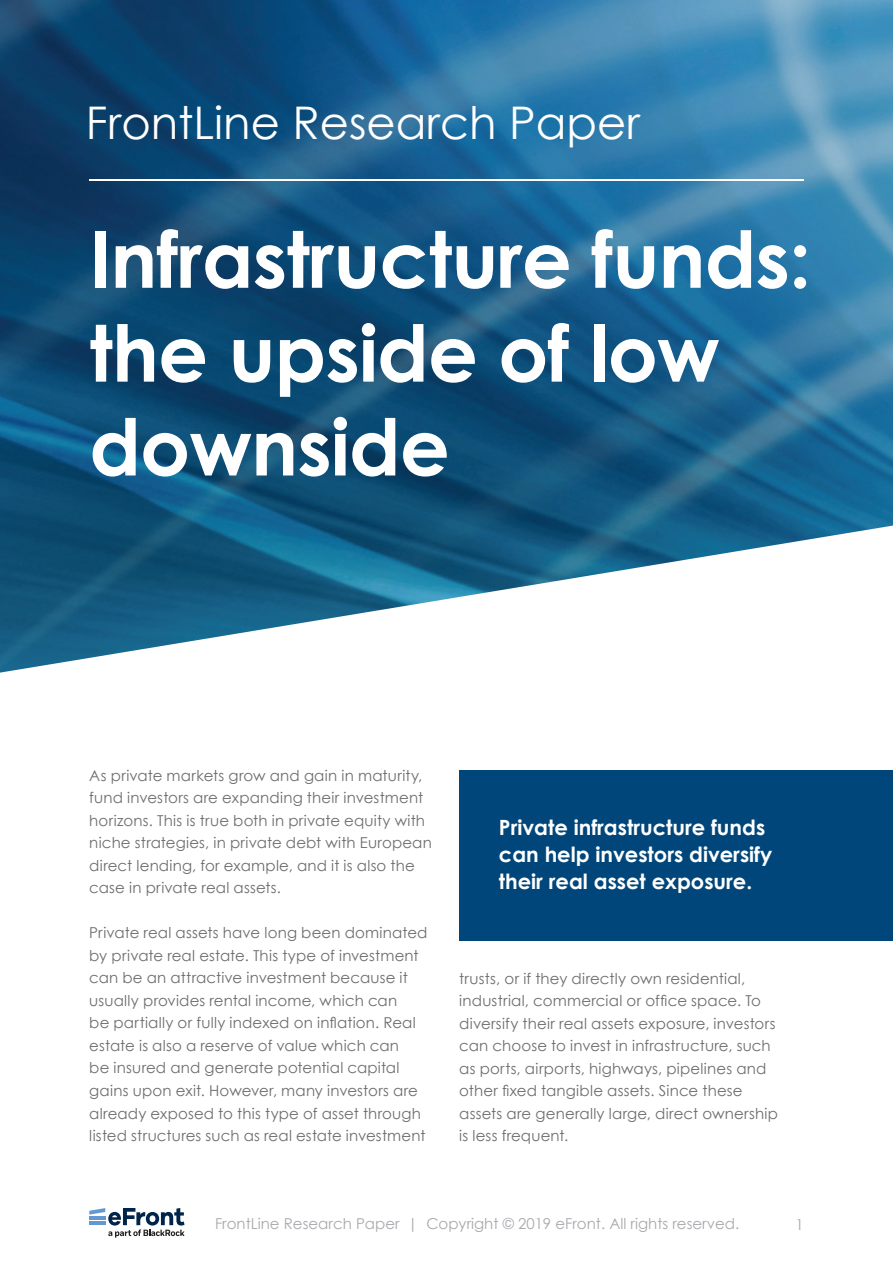
<style>
.page{position:relative;width:893px;height:1263px;background:#fff}
.page>*{position:absolute;margin:0;border:0;box-sizing:border-box;transform-origin:0 0}
.t1{font:700 78.15px/93.9px "Century Gothic";letter-spacing:-.01em;color:#fff}
.t2{font:45px "Century Gothic";color:#fff}
.t3{font:700 21px "Century Gothic";color:#fff}
.body{font:15px/22.5px "Century Gothic";letter-spacing:.01em;color:#6c6d70}
.t4{font:15px "Century Gothic";color:#a8a9ad}
</style>
<div class="page">
<svg style="left:89px;top:1208px;width:96px;height:29px"></svg>
<img style="left:0;top:0;width:893px;height:526px">
<svg style="left:0;top:526px;width:890px;height:147px"></svg>
<hr style="left:89px;top:179px;width:715px;height:2px;background:#fff">
<div style="left:459px;top:770px;width:434px;height:171px;background:#00467a"></div>
<p class="t2" style="left:86px;top:91px;width:555px">FrontLine Research Paper</p>
<p class="t1" style="left:89px;top:209px;width:723px">Infrastructure funds: the upside of low downside</p>
<p class="body" style="left:89px;top:764px;width:344px">As private markets grow and gain in maturity, fund investors are expanding their investment horizons. This is true both in private equity with niche strategies, in private debt with European direct lending, for example, and it is also the case in private real assets.</p>
<p class="body" style="left:89px;top:921px;width:340px">Private real assets have long been dominated by private real estate. This type of investment can be an attractive investment because it usually provides rental income, which can<br>be partially or fully indexed on inflation. Real estate is also a reserve of value which can<br>be insured and generate potential capital gains upon exit. However, many investors are already exposed to this type of asset through listed structures such as real estate investment</p>
<p class="t3" style="left:499px;top:812px;width:268px">Private infrastructure funds</p>
<p class="t3" style="left:499px;top:839px;width:275px">can help investors diversify</p>
<p class="t3" style="left:499px;top:866px;width:255px">their real asset exposure.</p>
<p class="body" style="left:459px;top:967px;width:318px">trusts, or if they directly own residential, industrial, commercial or office space. To diversify their real assets exposure, investors can choose to invest in infrastructure, such</p>
<p class="body" style="left:459px;top:1057px;width:309px">as ports, airports, highways, pipelines and other fixed tangible assets. Since these</p>
<p class="body" style="left:459px;top:1102px;width:320px">assets are generally large, direct ownership</p>
<p class="body" style="left:459px;top:1124px;width:111px">is less frequent.</p>
<p class="t4" style="left:215px;top:1213px;width:526px">FrontLine Research Paper | Copyright © 2019 eFront. All rights reserved.</p>
<p class="t4" style="left:795px;top:1214px;width:10px">1</p>
</div>
